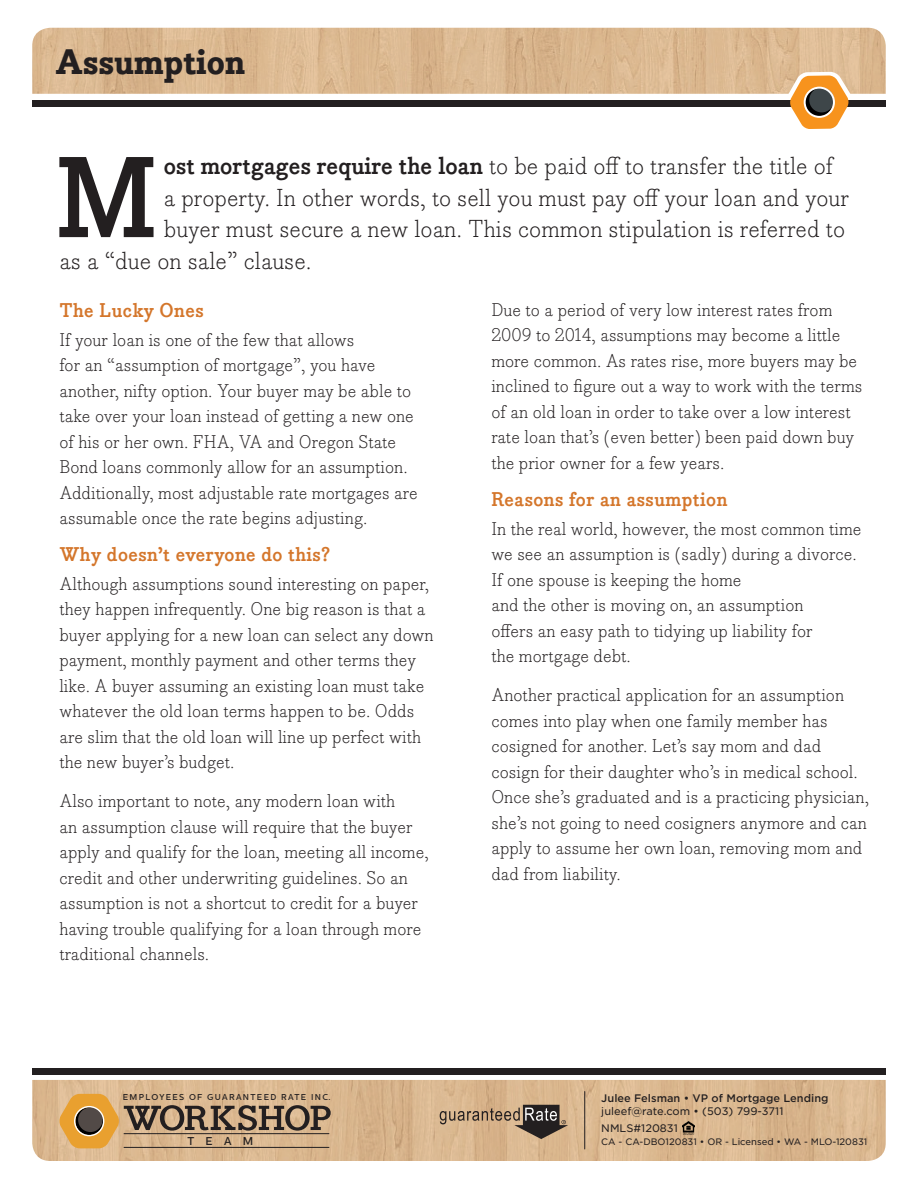
<style>
.page{position:relative;width:918px;height:1188px;background:#fff}
.page>*{position:absolute;margin:0;border:0;box-sizing:border-box;transform-origin:0 0}
.t1{font:700 112.5px "Bodoni Egyptian Pro";color:#231f20}
.t2{font:700 expanded 34.5px "Bodoni Egyptian Pro";color:#231f20}
.t3{font:300 24px "Bodoni Egyptian Pro";color:#231f20}
.t4{font:700 19.5px "Bodoni Egyptian Pro";letter-spacing:.02em;color:#d4762b}
.t5{font:300 18px/25.5px "Bodoni Egyptian Pro";color:#231f20}
.t6{font:500 11.4px "Centrale Sans";color:#231f20}
.t7{font:10.5px/16.5px "Gotham S Sm";color:#231f20}
.t8{font:500 10.5px "Gotham S Sm";color:#231f20}
.t9{font:9px "Gotham S Sm";color:#231f20}
.t10{font:500 8.55px "Centrale Sans";letter-spacing:.155em;color:#231f20}
.s1{font-weight:700}
</style>
<div class="page">
<img style="left:32px;top:28px;width:854px;height:66px">
<div style="left:32px;top:100px;width:854px;height:7px;background:#231f20"></div>
<svg style="left:783px;top:71px;width:72px;height:58px"></svg>
<svg style="left:805px;top:88px;width:28px;height:28px"></svg>
<div style="left:809px;top:88px;width:25px;height:24px;background:#3e4649;border-radius:50%"></div>
<div style="left:804px;top:87px;width:31px;height:31px;border:2px solid #fff;border-radius:50%"></div>
<img style="left:32px;top:1080px;width:854px;height:81px">
<div style="left:32px;top:1069px;width:854px;height:6px;background:#231f20"></div>
<svg style="left:683px;top:1122px;width:11px;height:12px"></svg>
<svg style="left:440px;top:1105px;width:128px;height:34px;background:#a48b70"></svg>
<hr style="left:584px;top:1092px;width:1px;height:57px;background:#231f20">
<svg style="left:58px;top:1093px;width:273px;height:56px;background:#be9b71"></svg>
<svg style="left:75px;top:1107px;width:28px;height:28px"></svg>
<div style="left:78px;top:1107px;width:25px;height:25px;background:#524a47;border-radius:50%"></div>
<div style="left:74px;top:1106px;width:30px;height:30px;border:1px solid #fff;border-radius:50%"></div>
<hr style="left:124px;top:1133px;width:205px;height:1px;background:#231f20">
<hr style="left:124px;top:1147px;width:205px;height:1px;background:#231f20">
<h2 class="t2" style="left:55px;top:41px;width:192px">Assumption</h2>
<h1 class="t1" style="left:56px;top:129px;width:103px">M</h1>
<h3 class="t3" style="left:164px;top:151px;width:671px"><span class="s1">ost mortgages require the loan</span> to be paid off to transfer the title of</h3>
<h3 class="t3" style="left:164px;top:183px;width:687px">a property. In other words, to sell you must pay off your loan and your</h3>
<h3 class="t3" style="left:164px;top:214px;width:683px">buyer must secure a new loan. This common stipulation is referred to</h3>
<h3 class="t3" style="left:59px;top:245px;width:254px">as a “due on sale” clause.</h3>
<p class="t4" style="left:59px;top:298px;width:146px">The Lucky Ones</p>
<p class="t5" style="left:59px;top:328px;width:360px">If your loan is one of the few that allows<br>for an “assumption of mortgage”, you have another, nifty option. Your buyer may be able to take over your loan instead of getting a new one of his or her own. FHA, VA and Oregon State Bond loans commonly allow for an assumption.<br>Additionally, most adjustable rate mortgages are assumable once the rate begins adjusting.</p>
<p class="t4" style="left:59px;top:542px;width:272px">Why doesn’t everyone do this?</p>
<p class="t5" style="left:59px;top:572px;width:376px">Although assumptions sound interesting on paper, they happen infrequently. One big reason is that a buyer applying for a new loan can select any down payment, monthly payment and other terms they like. A buyer assuming an existing loan must take whatever the old loan terms happen to be. Odds are slim that the old loan will line up perfect with the new buyer’s budget.</p>
<p class="t5" style="left:59px;top:789px;width:371px">Also important to note, any modern loan with<br>an assumption clause will require that the buyer apply and qualify for the loan, meeting all income, credit and other underwriting guidelines. So an assumption is not a shortcut to credit for a buyer having trouble qualifying for a loan through more traditional channels.</p>
<p class="t5" style="left:491px;top:298px;width:373px">Due to a period of very low interest rates from 2009 to 2014, assumptions may become a little more common. As rates rise, more buyers may be inclined to figure out a way to work with the terms of an old loan in order to take over a low interest rate loan that’s (even better) been paid down buy the prior owner for a few years.</p>
<p class="t4" style="left:491px;top:487px;width:238px">Reasons for an assumption</p>
<p class="t5" style="left:491px;top:516px;width:372px">In the real world, however, the most common time we see an assumption is (sadly) during a divorce.<br>If one spouse is keeping the home<br>and the other is moving on, an assumption<br>offers an easy path to tidying up liability for<br>the mortgage debt.</p>
<p class="t5" style="left:491px;top:683px;width:379px">Another practical application for an assumption comes into play when one family member has cosigned for another. Let’s say mom and dad cosign for their daughter who’s in medical school.<br>Once she’s graduated and is a practicing physician, she’s not going to need cosigners anymore and can apply to assume her own loan, removing mom and dad from liability.</p>
<p class="t10" style="left:123px;top:1092px;width:209px">EMPLOYEES OF GUARANTEED RATE INC.</p>
<p class="t6" style="left:187px;top:1134px;width:68px">TEAM</p>
<p class="t8" style="left:601px;top:1091px;width:229px">Julee Felsman • VP of Mortgage Lending</p>
<p class="t7" style="left:601px;top:1103px;width:184px">juleef@rate.com • (503) 799-3711<br>NMLS#120831</p>
<p class="t9" style="left:601px;top:1136px;width:268px">CA - CA-DBO120831 • OR - Licensed • WA - MLO-120831</p>
</div>
